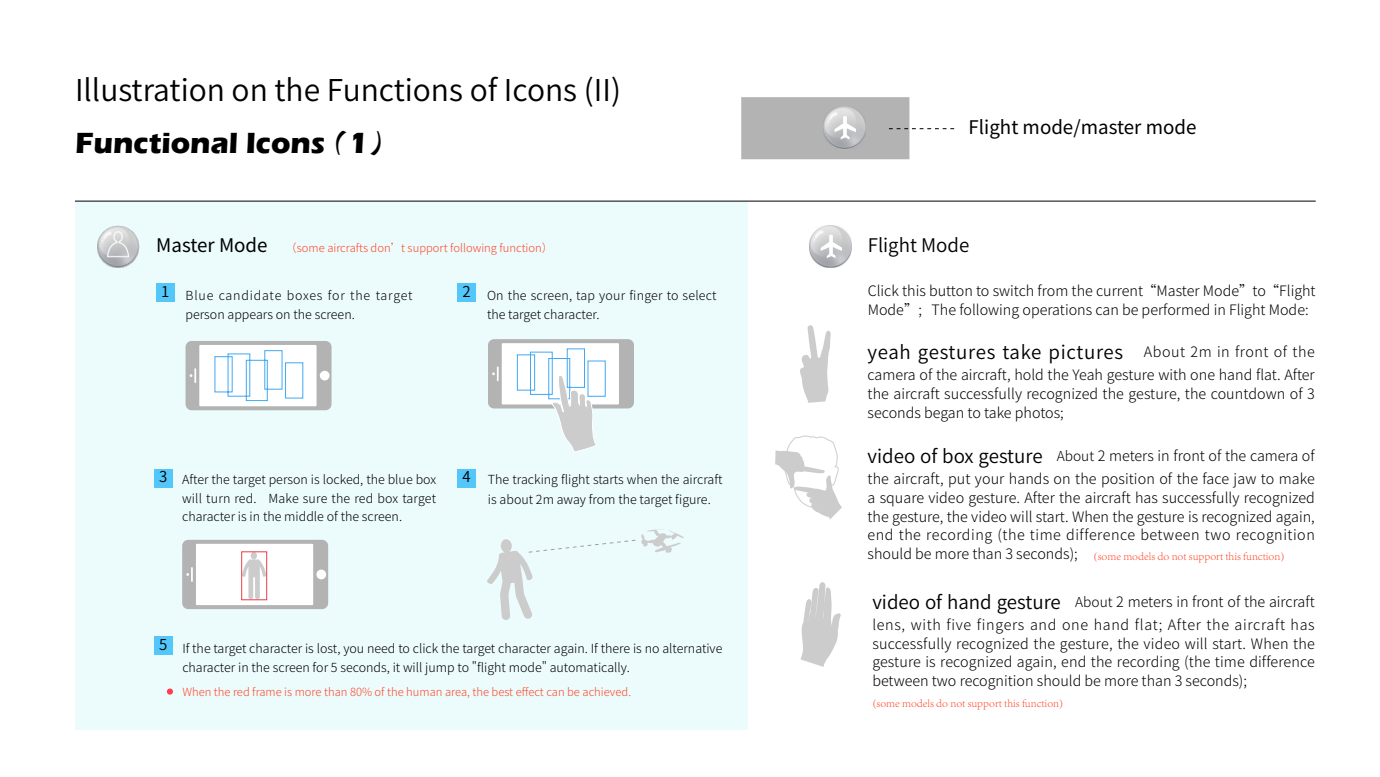
<style>
.page{position:relative;width:1380px;height:777px;background:#fff}
.page>*{position:absolute;margin:0;border:0;box-sizing:border-box;transform-origin:0 0}
.t1{font:30px "Source Han Sans CN";color:#000}
.t2{font:700 30px "Eras ITC";color:#000}
.t3{font:18.75px "Source Han Sans CN";color:#000}
.t4{font:18.75px "Source Han Sans CN";letter-spacing:.025em;color:#000}
.t5{font:18.75px "Source Han Sans CN";color:#000}
.t6{font:15px "Source Han Sans CN";color:#000}
.t7{font:300 14.38px/18.8px "Source Han Sans CN";color:#000}
.t8{font:300 14.38px/22.8px "Source Han Sans CN";letter-spacing:.045em;color:#000}
.t9{font:300 12.5px/18.8px "Source Han Sans CN";color:#000}
.t10{font:300 12.5px/18.8px "Source Han Sans CN";letter-spacing:.05em;color:#000}
.t11{font:300 11.25px "Source Han Sans CN";color:#ff4425}
.t12{font:300 11.25px "Adobe Song Std";color:#ff4425}
.s1{font-family:"ST Xinwei";font-weight:400}
.s2{font-weight:400;font-size:18.75px}
.s3{font-size:13.75px}
</style>
<div class="page">
<div style="left:75px;top:201px;width:673px;height:528px;background:#ecfcfd"></div>
<img style="left:809px;top:225px;width:43px;height:42px">
<svg style="left:821px;top:234px;width:21px;height:24px"></svg>
<img style="left:800px;top:325px;width:31px;height:78px">
<img style="left:775px;top:435px;width:67px;height:84px">
<img style="left:800px;top:582px;width:41px;height:85px">
<div style="left:186px;top:341px;width:146px;height:69px;background:#b3b3b3;border-radius:6px"></div>
<svg style="left:190px;top:368px;width:6px;height:15px"></svg>
<div style="left:320px;top:370px;width:10px;height:10px;background:#fff;border-radius:50%"></div>
<div style="left:199px;top:345px;width:118px;height:61px;background:#fff"></div>
<svg style="left:214px;top:350px;width:89px;height:51px"></svg>
<div style="left:182px;top:539px;width:146px;height:70px;background:#b3b3b3;border-radius:6px"></div>
<svg style="left:186px;top:567px;width:7px;height:14px"></svg>
<div style="left:316px;top:569px;width:10px;height:10px;background:#fff;border-radius:50%"></div>
<div style="left:196px;top:543px;width:117px;height:62px;background:#fff"></div>
<div style="left:251px;top:551px;width:6px;height:8px;background:#ccc;border-radius:50%"></div>
<svg style="left:243px;top:559px;width:22px;height:38px"></svg>
<div style="left:241px;top:551px;width:26px;height:48px;border:1px solid #eb3b47"></div>
<div style="left:156px;top:284px;width:18px;height:18px;background:#53c6fa"></div>
<div style="left:154px;top:469px;width:18px;height:18px;background:#53c6fa"></div>
<div style="left:458px;top:469px;width:18px;height:18px;background:#53c6fa"></div>
<div style="left:458px;top:284px;width:18px;height:18px;background:#53c6fa"></div>
<div style="left:154px;top:636px;width:18px;height:18px;background:#53c6fa"></div>
<svg style="left:741px;top:97px;width:213px;height:62px"></svg>
<svg style="left:487px;top:529px;width:197px;height:91px"></svg>
<img style="left:97px;top:225px;width:42px;height:43px">
<hr style="left:75px;top:201px;width:1241px;height:1px;background:#000">
<div style="left:488px;top:339px;width:146px;height:69px;background:#b3b3b3;border-radius:6px"></div>
<svg style="left:492px;top:366px;width:7px;height:15px"></svg>
<div style="left:502px;top:343px;width:117px;height:61px;background:#fff"></div>
<svg style="left:517px;top:348px;width:89px;height:104px"></svg>
<svg style="left:167px;top:688px;width:6px;height:6px"></svg>
<p class="t1" style="left:75px;top:74px;width:547px">Illustration on the Functions of Icons (II)</p>
<p class="t2" style="left:75px;top:126px;width:325px">Functional Icons<span class="s1">（</span>1<span class="s1">）</span></p>
<p class="t3" style="left:156px;top:234px;width:113px">Master Mode</p>
<p class="t11" style="left:286px;top:241px;width:269px">（some aircrafts don’t support following function）</p>
<p class="t6" style="left:161px;top:283px;width:10px">1</p>
<p class="t10" style="left:186px;top:286px;width:228px">Blue candidate boxes for the target person appears on the screen.</p>
<p class="t6" style="left:463px;top:283px;width:10px">2</p>
<p class="t9" style="left:487px;top:286px;width:231px">On the screen, tap your finger to select the target character.</p>
<p class="t6" style="left:159px;top:468px;width:10px">3</p>
<p class="t6" style="left:462px;top:468px;width:10px">4</p>
<p class="t9" style="left:182px;top:470px;width:256px;text-align:justify">After the target person is locked, the blue box will turn red. Make sure the red box target character is in the middle of the screen.</p>
<p class="t9" style="left:488px;top:469px;width:236px;line-height:20px">The tracking flight starts when the aircraft is about 2m away from the target figure.</p>
<p class="t6" style="left:159px;top:635px;width:10px">5</p>
<p class="t9" style="left:182px;top:639px;width:542px">If the target character is lost, you need to click the target character again. If there is no alternative character in the screen for 5 seconds, it will jump to "flight mode" automatically.</p>
<p class="t11" style="left:182px;top:685px;width:450px">When the red frame is more than 80% of the human area, the best effect can be achieved.</p>
<p class="t3" style="left:969px;top:117px;width:229px">Flight mode/master mode</p>
<p class="t5" style="left:868px;top:234px;width:103px">Flight Mode</p>
<p class="t7" style="left:868px;top:282px;width:449px">Click this button to switch from the current “Master Mode” to “Flight<br>Mode”; The following operations can be performed in Flight Mode:</p>
<p class="t4" style="left:868px;top:341px;width:257px">yeah gestures take pictures</p>
<p class="t7" style="left:868px;top:340px;width:449px;line-height:22.8px;text-align:right">About 2m in front of the<br>camera of the aircraft, hold the Yeah gesture with one hand flat. After</p>
<p class="t7" style="left:868px;top:384px;width:449px">the aircraft successfully recognized the gesture, the countdown of 3 seconds began to take photos;</p>
<p class="t7" style="left:868px;top:445px;width:449px;line-height:22.8px"><span class="s2">video of box gesture</span> <span class="s3">About</span> 2 meters in front of the camera of the aircraft, put your hands on the position of the face jaw to make</p>
<p class="t7" style="left:868px;top:488px;width:449px;text-align:justify">a square video gesture. After the aircraft has successfully recognized the gesture, the video will start. When the gesture is recognized again, end the recording (the time difference between two recognition should be more than 3 seconds);</p>
<p class="t8" style="left:872px;top:590px;width:444px"><span class="s2">video of hand gesture</span> <span class="s3">About</span> 2 meters in front of the aircraft lens, with five fingers and one hand flat; After the aircraft has</p>
<p class="t7" style="left:872px;top:634px;width:444px;text-align:justify">successfully recognized the gesture, the video will start. When the gesture is recognized again, end the recording (the time difference between two recognition should be more than 3 seconds);</p>
<p class="t12" style="left:1094px;top:549px;width:193px">(some models do not support this function)</p>
<p class="t12" style="left:872px;top:697px;width:193px">(some models do not support this function)</p>
</div>
